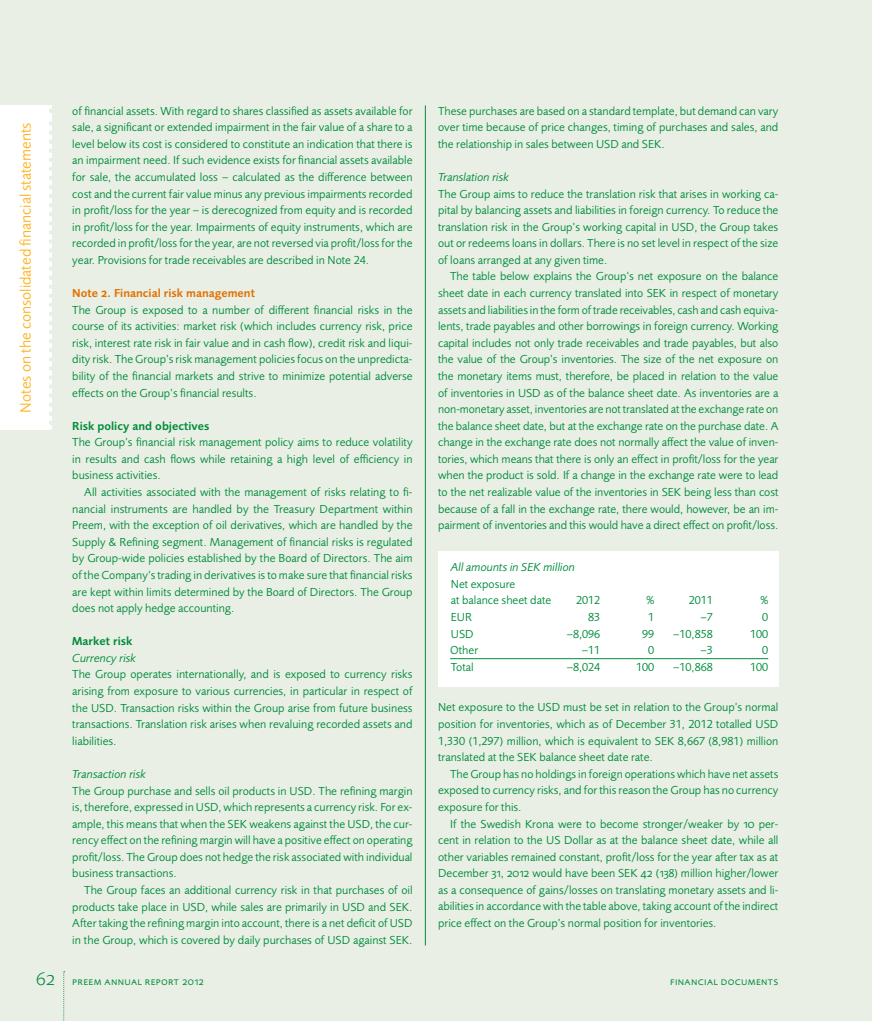
<style>
.page{position:relative;width:872px;height:1021px;background:#fff}
.page>*{position:absolute;margin:0;border:0;box-sizing:border-box;transform-origin:0 0}
.t1{font:15.75px "Foundry Sans";color:#fdb526}
.t2{font:12px/16.5px "Foundry Sans";color:#008c3c;text-align:justify}
.t3{font:italic 12px "Foundry Sans";color:#008c3c}
.t4{font:600 12px "Foundry Sans";color:#008c3c}
.t5{font:600 12px "Foundry Sans";color:#e27100}
.t6{font:10.8px "Foundry Sans";letter-spacing:.03em;color:#008c3c}
.s1{font-weight:300;font-size:19.5px}
</style>
<div class="page">
<div style="left:0;top:0;width:872px;height:1020px;background:#e9efe4"></div>
<svg style="left:63px;top:971px;width:2px;height:50px"></svg>
<div style="left:438px;top:551px;width:340px;height:136px;background:#fff"></div>
<hr style="left:425px;top:105px;width:1px;height:840px;background:#008c3c">
<div style="left:0;top:105px;width:51px;height:324px;background:#fff"></div>
<svg style="left:49px;top:108px;width:3px;height:315px"></svg>
<hr style="left:450px;top:658px;width:318px;height:1px;background:#008c3c">
<h1 class="t1" style="left:17px;top:412px;width:291px;rotate:-90deg">Notes on the consolidated financial statements</h1>
<p class="t2" style="left:72px;top:102px;width:342px">of financial assets. With regard to shares classified as assets available for sale, a significant or extended impairment in the fair value of a share to a level below its cost is considered to constitute an indication that there is an impairment need. If such evidence exists for financial assets available for sale, the accumulated loss – calculated as the difference between cost and the current fair value minus any previous impairments recorded in profit/loss for the year – is derecognized from equity and is recorded in profit/loss for the year. Impairments of equity instruments, which are recorded in profit/loss for the year, are not reversed via profit/loss for the year. Provisions for trade receivables are described in Note 24.</p>
<p class="t5" style="left:72px;top:286px;width:184px">Note 2. Financial risk management</p>
<p class="t2" style="left:72px;top:301px;width:342px">The Group is exposed to a number of different financial risks in the course of its activities: market risk (which includes currency risk, price risk, interest rate risk in fair value and in cash flow), credit risk and liqui&shy;dity risk. The Group’s risk management policies focus on the unpredicta&shy;bility of the financial markets and strive to minimize potential adverse effects on the Group’s financial results.</p>
<p class="t4" style="left:72px;top:419px;width:139px">Risk policy and objectives</p>
<p class="t2" style="left:72px;top:434px;width:342px">The Group’s financial risk management policy aims to reduce volatility in results and cash flows while retaining a high level of efficiency in business activities.</p>
<p class="t2" style="left:72px;top:484px;width:342px;text-indent:12px">All activities associated with the management of risks relating to fi&shy;nancial instruments are handled by the Treasury Department within Preem, with the exception of oil derivatives, which are handled by the Supply &amp; Refining segment. Management of financial risks is regulated by Group-wide policies established by the Board of Directors. The aim of the Company’s trading in derivatives is to make sure that financial risks are kept within limits determined by the Board of Directors. The Group does not apply hedge accounting.</p>
<p class="t4" style="left:72px;top:634px;width:62px">Market risk</p>
<p class="t3" style="left:72px;top:651px;width:65px">Currency risk</p>
<p class="t2" style="left:72px;top:666px;width:342px">The Group operates internationally, and is exposed to currency risks arising from exposure to various currencies, in particular in respect of the USD. Transaction risks within the Group arise from future business transactions. Translation risk arises when revaluing recorded assets and liabilities.</p>
<p class="t3" style="left:72px;top:767px;width:75px">Transaction risk</p>
<p class="t2" style="left:72px;top:782px;width:342px">The Group purchase and sells oil products in USD. The refining margin is, therefore, expressed in USD, which represents a currency risk. For ex&shy;ample, this means that when the SEK weakens against the USD, the cur&shy;rency effect on the refining margin will have a positive effect on operating profit/loss. The Group does not hedge the risk associated with individual business transactions.</p>
<p class="t2" style="left:72px;top:882px;width:342px;text-indent:12px">The Group faces an additional currency risk in that purchases of oil products take place in USD, while sales are primarily in USD and SEK.<br>After taking the refining margin into account, there is a net deficit of USD in the Group, which is covered by daily purchases of USD against SEK.</p>
<p class="t2" style="left:438px;top:103px;width:342px">These purchases are based on a standard template, but demand can vary over time because of price changes, timing of purchases and sales, and the relationship in sales between USD and SEK.</p>
<p class="t3" style="left:438px;top:170px;width:72px">Translation risk</p>
<p class="t2" style="left:438px;top:185px;width:342px">The Group aims to reduce the translation risk that arises in working ca&shy;pital by balancing assets and liabilities in foreign currency. To reduce the translation risk in the Group’s working capital in USD, the Group takes out or redeems loans in dollars. There is no set level in respect of the size of loans arranged at any given time.</p>
<p class="t2" style="left:438px;top:268px;width:342px;text-indent:12px">The table below explains the Group’s net exposure on the balance sheet date in each currency translated into SEK in respect of monetary assets and liabilities in the form of trade receivables, cash and cash equiva&shy;lents, trade payables and other borrowings in foreign currency. Working capital includes not only trade receivables and trade payables, but also the value of the Group’s inventories. The size of the net exposure on the monetary items must, therefore, be placed in relation to the value of inventories in USD as of the balance sheet date. As inventories are a non-monetary asset, inventories are not translated at the exchange rate on the balance sheet date, but at the exchange rate on the purchase date. A change in the exchange rate does not normally affect the value of inven&shy;tories, which means that there is only an effect in profit/loss for the year when the product is sold. If a change in the exchange rate were to lead to the net realizable value of the inventories in SEK being less than cost because of a fall in the exchange rate, there would, however, be an im&shy;pairment of inventories and this would have a direct effect on profit/loss.</p>
<p class="t3" style="left:451px;top:560px;width:126px">All amounts in SEK million</p>
<p class="t2" style="left:451px;top:576px;width:102px">Net exposure<br>at balance sheet date</p>
<p class="t2" style="left:576px;top:592px;width:26px">2012</p>
<p class="t2" style="left:646px;top:592px;width:9px">%</p>
<p class="t2" style="left:688px;top:592px;width:26px">2011</p>
<p class="t2" style="left:760px;top:592px;width:9px">%</p>
<p class="t2" style="left:451px;top:609px;width:22px">EUR</p>
<p class="t2" style="left:588px;top:609px;width:14px">83</p>
<p class="t2" style="left:648px;top:609px;width:8px">1</p>
<p class="t2" style="left:700px;top:609px;width:14px">–7</p>
<p class="t2" style="left:762px;top:609px;width:8px">0</p>
<p class="t2" style="left:451px;top:625px;width:24px">USD</p>
<p class="t2" style="left:566px;top:625px;width:35px">–8,096</p>
<p class="t2" style="left:642px;top:625px;width:14px">99</p>
<p class="t2" style="left:673px;top:625px;width:41px">–10,858</p>
<p class="t2" style="left:750px;top:625px;width:20px">100</p>
<p class="t2" style="left:450px;top:642px;width:30px">Other</p>
<p class="t2" style="left:582px;top:642px;width:20px">–11</p>
<p class="t2" style="left:648px;top:642px;width:8px">0</p>
<p class="t2" style="left:700px;top:642px;width:14px">–3</p>
<p class="t2" style="left:762px;top:642px;width:8px">0</p>
<p class="t2" style="left:451px;top:658px;width:24px">Total</p>
<p class="t2" style="left:566px;top:658px;width:35px">–8,024</p>
<p class="t2" style="left:636px;top:658px;width:20px">100</p>
<p class="t2" style="left:673px;top:658px;width:41px">–10,868</p>
<p class="t2" style="left:750px;top:658px;width:20px">100</p>
<p class="t2" style="left:438px;top:699px;width:342px">Net exposure to the USD must be set in relation to the Group’s normal position for inventories, which as of December 31, 2012 totalled USD 1,330 (1,297) million, which is equivalent to SEK 8,667 (8,981) million translated at the SEK balance sheet date rate.</p>
<p class="t2" style="left:438px;top:765px;width:342px;text-indent:12px">The Group has no holdings in foreign operations which have net assets exposed to currency risks, and for this reason the Group has no currency exposure for this.</p>
<p class="t2" style="left:438px;top:815px;width:342px;text-indent:12px">If the Swedish Krona were to become stronger/weaker by 10 per&shy;cent in relation to the US Dollar as at the balance sheet date, while all other variables remained constant, profit/loss for the year after tax as at December 31, 2012 would have been SEK 42 (138) million higher/lower as a consequence of gains/losses on translating monetary assets and li&shy;abilities in accordance with the table above, taking account of the indirect price effect on the Group’s normal position for inventories.</p>
<p class="t6" style="left:36px;top:975px;width:169px"><span class="s1">62</span> preem annual report 2012</p>
<p class="t6" style="left:670px;top:975px;width:110px">financial documents</p>
</div>
